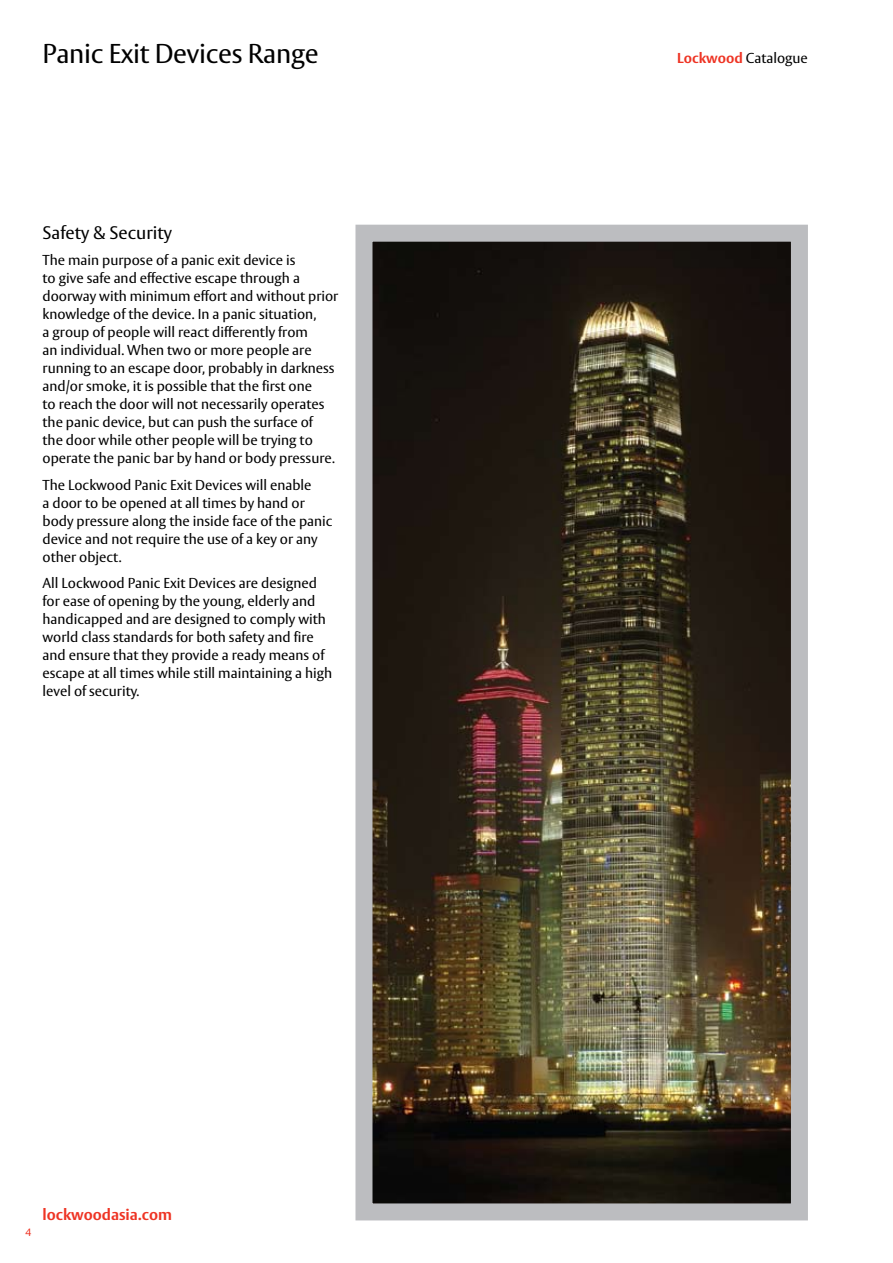
<style>
.page{position:relative;width:893px;height:1263px;background:#fff}
.page>*{position:absolute;margin:0;border:0;box-sizing:border-box;transform-origin:0 0}
.t1{font:27px "ASSA Vesta";letter-spacing:-.01em;color:#000}
.t2{font:18px "ASSA Vesta";color:#000}
.t3{font:700 15.45px "ASSA Vesta";color:#ee3424}
.t4{font:14.25px/18px "ASSA Vesta";color:#000}
.t5{font:10.5px "ASSA Vesta";color:#ee3424}
.s1{font-weight:700;color:#ee3424}
</style>
<div class="page">
<img style="left:373px;top:243px;width:417px;height:959px">
<div style="left:355px;top:225px;width:453px;height:995px;border:17px solid #bcbdc0"></div>
<h1 class="t1" style="left:43px;top:38px;width:278px">Panic Exit Devices Range</h1>
<p class="t4" style="left:677px;top:49px;width:132px"><span class="s1">Lockwood</span> Catalogue</p>
<p class="t2" style="left:43px;top:221px;width:131px">Safety &amp; Security</p>
<p class="t4" style="left:43px;top:252px;width:297px">The main purpose of a panic exit device is<br>to give safe and effective escape through a doorway with minimum effort and without prior knowledge of the device. In a panic situation,<br>a group of people will react differently from<br>an individual. When two or more people are running to an escape door, probably in darkness and/or smoke, it is possible that the first one<br>to reach the door will not necessarily operates the panic device, but can push the surface of<br>the door while other people will be trying to operate the panic bar by hand or body pressure.</p>
<p class="t4" style="left:43px;top:476px;width:292px">The Lockwood Panic Exit Devices will enable<br>a door to be opened at all times by hand or body pressure along the inside face of the panic device and not require the use of a key or any other object.</p>
<p class="t4" style="left:43px;top:575px;width:291px">All Lockwood Panic Exit Devices are designed for ease of opening by the young, elderly and handicapped and are designed to comply with world class standards for both safety and fire and ensure that they provide a ready means of escape at all times while still maintaining a high level of security.</p>
<p class="t5" style="left:26px;top:1226px;width:7px">4</p>
<p class="t3" style="left:43px;top:1204px;width:131px">lockwoodasia.com</p>
</div>
